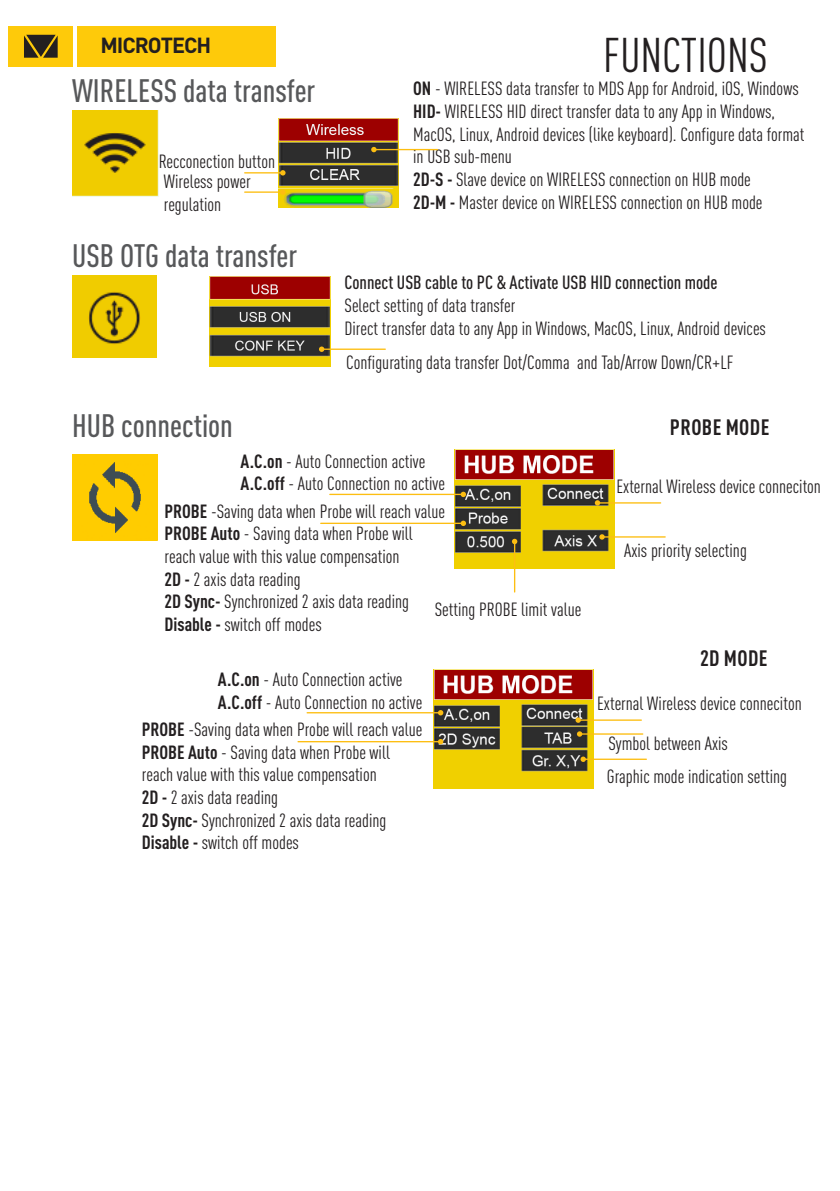
<style>
.page{position:relative;width:840px;height:1191px;background:#fff}
.page>*{position:absolute;margin:0;border:0;box-sizing:border-box;transform-origin:0 0}
.t1{font:condensed 48px "DIN Pro";color:#231f20}
.t2{font:500 condensed 32px "DIN Pro";color:#57585a}
.t3{font:700 condensed 22px "DIN Pro";letter-spacing:.02em;color:#231f20}
.t4{font:700 21.6px "DIN Pro";letter-spacing:-.045em;color:#231f20}
.t5{font:condensed 18.8px/22.6px "DIN Pro";color:#231f20}
.t6{font:500 condensed 18.8px "DIN Pro";color:#231f20}
.s1{font-weight:700}
</style>
<div class="page">
<div style="left:9px;top:26px;width:64px;height:40px;background:#feca0a"></div>
<svg style="left:24px;top:35px;width:34px;height:23px"></svg>
<div style="left:77px;top:26px;width:198px;height:40px;background:#feca0a"></div>
<img style="left:454px;top:449px;width:160px;height:119px">
<img style="left:72px;top:110px;width:86px;height:86px">
<img style="left:72px;top:276px;width:85px;height:81px">
<img style="left:72px;top:455px;width:85px;height:85px">
<img style="left:278px;top:118px;width:120px;height:90px">
<hr style="left:244px;top:172px;width:39px;height:1px;background:#fdbe12">
<svg style="left:280px;top:170px;width:5px;height:5px"></svg>
<hr style="left:244px;top:191px;width:39px;height:2px;background:#fdbe12">
<svg style="left:280px;top:189px;width:5px;height:6px"></svg>
<hr style="left:373px;top:149px;width:64px;height:1px;background:#fdbe12">
<svg style="left:371px;top:147px;width:5px;height:5px"></svg>
<hr style="left:329px;top:494px;width:134px;height:1px;background:#fdbe12">
<svg style="left:460px;top:492px;width:6px;height:5px"></svg>
<hr style="left:597px;top:502px;width:63px;height:1px;background:#fdbe12">
<svg style="left:594px;top:500px;width:6px;height:5px"></svg>
<hr style="left:320px;top:522px;width:143px;height:2px;background:#fdbe12">
<svg style="left:460px;top:520px;width:6px;height:6px"></svg>
<hr style="left:513px;top:541px;width:2px;height:51px;background:#fdbe12">
<svg style="left:511px;top:539px;width:6px;height:5px"></svg>
<hr style="left:601px;top:536px;width:63px;height:1px;background:#fdbe12">
<svg style="left:599px;top:534px;width:5px;height:5px"></svg>
<img style="left:433px;top:669px;width:160px;height:119px">
<hr style="left:307px;top:712px;width:133px;height:1px;background:#fdbe12">
<svg style="left:437px;top:710px;width:6px;height:5px"></svg>
<hr style="left:298px;top:741px;width:142px;height:1px;background:#fdbe12">
<svg style="left:437px;top:739px;width:6px;height:5px"></svg>
<hr style="left:578px;top:719px;width:63px;height:2px;background:#fdbe12">
<svg style="left:575px;top:717px;width:5px;height:6px"></svg>
<hr style="left:579px;top:733px;width:63px;height:1px;background:#fdbe12">
<svg style="left:576px;top:731px;width:6px;height:5px"></svg>
<hr style="left:583px;top:758px;width:63px;height:2px;background:#fdbe12">
<svg style="left:580px;top:756px;width:5px;height:6px"></svg>
<img style="left:210px;top:277px;width:120px;height:89px">
<hr style="left:321px;top:348px;width:64px;height:2px;background:#fdbe12">
<svg style="left:319px;top:346px;width:5px;height:6px"></svg>
<p class="t4" style="left:100px;top:27px;width:112px">MICROTECH</p>
<p class="t1" style="left:603px;top:20px;width:166px">FUNCTIONS</p>
<p class="t2" style="left:72px;top:67px;width:244px">WIRELESS data transfer</p>
<p class="t5" style="left:159px;top:148px;width:118px">Recconection button</p>
<p class="t5" style="left:164px;top:169px;width:88px">Wireless power regulation</p>
<p class="t2" style="left:72px;top:232px;width:226px">USB OTG data transfer</p>
<p class="t2" style="left:72px;top:402px;width:162px">HUB connection</p>
<p class="t5" style="left:413px;top:76px;width:387px"><span class="s1">ON</span> - WIRELESS data transfer to MDS App for Android, iOS, Windows</p>
<p class="t5" style="left:413px;top:98px;width:392px"><span class="s1">HID-</span> WIRELESS HID direct transfer data to any App in Windows,<br>MacOS, Linux, Android devices (like keyboard). Configure data format in USB sub-menu</p>
<p class="t5" style="left:413px;top:166px;width:339px"><span class="s1">2D-S -</span> Slave device on WIRELESS connection on HUB mode</p>
<p class="t5" style="left:413px;top:189px;width:350px"><span class="s1">2D-M -</span> Master device on WIRELESS connection on HUB mode</p>
<p class="t6" style="left:344px;top:269px;width:374px">Connect USB cable to PC &amp; Activate USB HID connection mode</p>
<p class="t5" style="left:344px;top:292px;width:172px">Select setting of data transfer</p>
<p class="t5" style="left:344px;top:315px;width:422px">Direct transfer data to any App in Windows, MacOS, Linux, Android devices</p>
<p class="t5" style="left:346px;top:350px;width:388px">Configurating data transfer Dot/Comma and Tab/Arrow Down/CR+LF</p>
<p class="t3" style="left:669px;top:410px;width:101px">PROBE MODE</p>
<p class="t5" style="left:240px;top:448px;width:186px"><span class="s1">A.C.on</span> - Auto Connection active</p>
<p class="t5" style="left:240px;top:471px;width:206px"><span class="s1">A.C.off</span> - Auto Connection no active</p>
<p class="t5" style="left:616px;top:474px;width:206px">External Wireless device conneciton</p>
<p class="t5" style="left:164px;top:498px;width:282px"><span class="s1">PROBE</span> -Saving data when Probe will reach value</p>
<p class="t5" style="left:164px;top:521px;width:249px"><span class="s1">PROBE Auto</span> - Saving data when Probe will reach value with this value compensation</p>
<p class="t5" style="left:164px;top:566px;width:138px"><span class="s1">2D -</span> 2 axis data reading</p>
<p class="t5" style="left:164px;top:589px;width:246px"><span class="s1">2D Sync-</span> Synchronized 2 axis data reading</p>
<p class="t5" style="left:164px;top:612px;width:158px"><span class="s1">Disable -</span> switch off modes</p>
<p class="t5" style="left:624px;top:538px;width:124px">Axis priority selecting</p>
<p class="t5" style="left:434px;top:596px;width:148px">Setting PROBE limit value</p>
<p class="t5" style="left:218px;top:667px;width:186px"><span class="s1">A.C.on</span> - Auto Connection active</p>
<p class="t5" style="left:218px;top:689px;width:206px"><span class="s1">A.C.off</span> - Auto Connection no active</p>
<p class="t5" style="left:142px;top:716px;width:282px"><span class="s1">PROBE</span> -Saving data when Probe will reach value</p>
<p class="t5" style="left:142px;top:739px;width:249px"><span class="s1">PROBE Auto</span> - Saving data when Probe will reach value with this value compensation</p>
<p class="t5" style="left:142px;top:784px;width:138px"><span class="s1">2D -</span> 2 axis data reading</p>
<p class="t5" style="left:142px;top:807px;width:246px"><span class="s1">2D Sync-</span> Synchronized 2 axis data reading</p>
<p class="t5" style="left:142px;top:830px;width:158px"><span class="s1">Disable -</span> switch off modes</p>
<p class="t3" style="left:699px;top:641px;width:69px">2D MODE</p>
<p class="t5" style="left:596px;top:691px;width:206px">External Wireless device conneciton</p>
<p class="t5" style="left:608px;top:731px;width:121px">Symbol between Axis</p>
<p class="t5" style="left:606px;top:763px;width:181px">Graphic mode indication setting</p>
</div>
